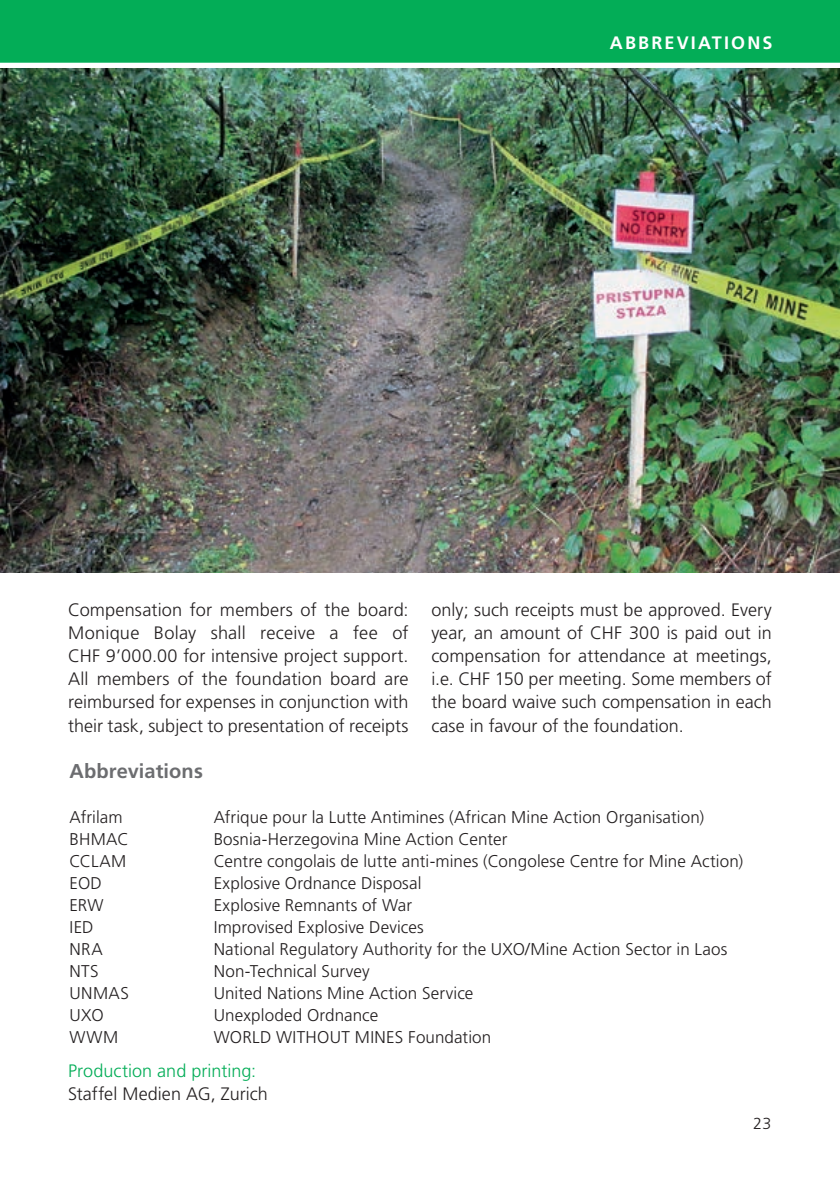
<style>
.page{position:relative;width:840px;height:1191px;background:#fff}
.page>*{position:absolute;margin:0;border:0;box-sizing:border-box;transform-origin:0 0}
.t1{font:700 20px "Frutiger LT Pro";letter-spacing:.005em;color:#6c6d70}
.t2{font:300 18px/23px "Frutiger LT Pro";letter-spacing:.005em;color:#231f20;text-align:justify}
.t3{font:700 18px "Frutiger LT Pro";letter-spacing:.12em;color:#fff}
.t4{font:300 18px "Frutiger LT Pro";letter-spacing:.005em;color:#03ad57}
.t5{font:300 17px "Frutiger LT Pro";letter-spacing:.005em;color:#231f20}
.t6{font:300 16px "Frutiger LT Pro";color:#231f20}
</style>
<div class="page">
<div style="left:0;top:0;width:839px;height:63px;background:#03ad57"></div>
<img style="left:0;top:68px;width:839px;height:505px">
<p class="t3" style="left:617px;top:32px;width:72px">Abkürzun</p>
<p class="t3" style="left:731px;top:32px;width:28px">gen</p>
<p class="t3" style="left:609px;top:32px;width:164px">ABBREVIATIONS</p>
<p class="t2" style="left:68px;top:599px;width:342px">Compensation for members of the board:<br>Monique Bolay shall receive a fee of CHF 9’000.00 for intensive project support.<br>All members of the foundation board are reimbursed for expenses in conjunction with their task, subject to presentation of receipts</p>
<p class="t2" style="left:431px;top:599px;width:342px">only; such receipts must be approved. Every year, an amount of CHF 300 is paid out in compensation for attendance at meetings, i.e. CHF 150 per meeting. Some members of the board waive such compensation in each case in favour of the foundation.</p>
<p class="t1" style="left:69px;top:759px;width:135px">Abbreviations</p>
<p class="t5" style="left:69px;top:806px;width:54px">Afrilam</p>
<p class="t5" style="left:213px;top:806px;width:491px">Afrique pour la Lutte Antimines (African Mine Action Organisation)</p>
<p class="t5" style="left:69px;top:828px;width:61px">BHMAC</p>
<p class="t5" style="left:213px;top:828px;width:295px">Bosnia-Herzegovina Mine Action Center</p>
<p class="t5" style="left:69px;top:850px;width:58px">CCLAM</p>
<p class="t5" style="left:213px;top:850px;width:530px">Centre congolais de lutte anti-mines (Congolese Centre for Mine Action)</p>
<p class="t5" style="left:69px;top:872px;width:34px">EOD</p>
<p class="t5" style="left:213px;top:872px;width:209px">Explosive Ordnance Disposal</p>
<p class="t5" style="left:69px;top:894px;width:35px">ERW</p>
<p class="t5" style="left:213px;top:894px;width:200px">Explosive Remnants of War</p>
<p class="t5" style="left:69px;top:916px;width:25px">IED</p>
<p class="t5" style="left:213px;top:916px;width:211px">Improvised Explosive Devices</p>
<p class="t5" style="left:69px;top:938px;width:35px">NRA</p>
<p class="t5" style="left:213px;top:938px;width:515px">National Regulatory Authority for the UXO/Mine Action Sector in Laos</p>
<p class="t5" style="left:69px;top:960px;width:31px">NTS</p>
<p class="t5" style="left:213px;top:960px;width:157px">Non-Technical Survey</p>
<p class="t5" style="left:69px;top:982px;width:61px">UNMAS</p>
<p class="t5" style="left:213px;top:982px;width:261px">United Nations Mine Action Service</p>
<p class="t5" style="left:69px;top:1004px;width:36px">UXO</p>
<p class="t5" style="left:213px;top:1004px;width:166px">Unexploded Ordnance</p>
<p class="t5" style="left:69px;top:1026px;width:50px">WWM</p>
<p class="t5" style="left:213px;top:1026px;width:279px">WORLD WITHOUT MINES Foundation</p>
<p class="t4" style="left:68px;top:1060px;width:189px">Production and printing:</p>
<p class="t2" style="left:68px;top:1082px;width:201px">Staffel Medien AG, Zurich</p>
<p class="t6" style="left:752px;top:1113px;width:20px">23</p>
</div>
